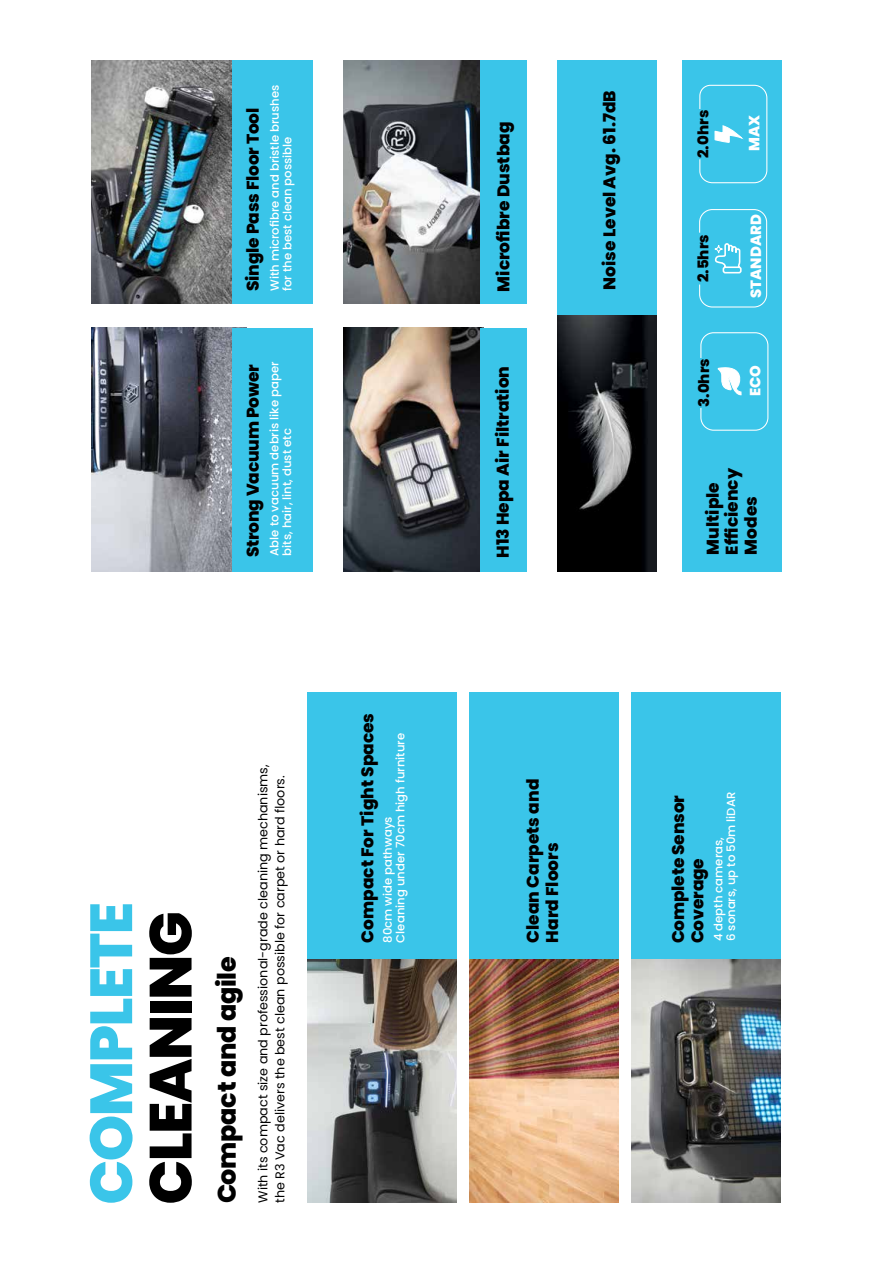
<style>
.page{position:relative;width:893px;height:1263px;background:#fff}
.page>*{position:absolute;margin:0;border:0;box-sizing:border-box;transform-origin:0 0}
.t1{font:800 59.4px "Poppins";letter-spacing:-.03em;color:#3ac5e9}
.t2{font:800 59.4px "Poppins";letter-spacing:-.03em;color:#000}
.t3{font:800 25.5px "Poppins";letter-spacing:-.01em;color:#000}
.t4{font:800 16.95px/19px "Poppins";color:#000}
.t5{font:800 14.85px "Poppins";color:#000}
.t6{font:800 14.85px "Poppins";color:#fff}
.t7{font:12.75px/17px "Poppins";color:#000}
.t8{font:500 11.7px/12.8px "Poppins";color:#fff}
</style>
<div class="page">
<div style="left:308px;top:691px;width:149px;height:268px;background:#3ac5e9"></div>
<div style="left:470px;top:691px;width:149px;height:268px;background:#3ac5e9"></div>
<div style="left:632px;top:691px;width:149px;height:268px;background:#3ac5e9"></div>
<img style="left:343px;top:60px;width:138px;height:244px">
<img style="left:343px;top:328px;width:138px;height:243px">
<img style="left:91px;top:328px;width:141px;height:243px">
<img style="left:91px;top:60px;width:141px;height:244px">
<div style="left:557px;top:60px;width:100px;height:268px;background:#3ac5e9"></div>
<div style="left:232px;top:60px;width:81px;height:244px;background:#3ac5e9"></div>
<div style="left:232px;top:328px;width:81px;height:243px;background:#3ac5e9"></div>
<div style="left:481px;top:328px;width:46px;height:243px;background:#3ac5e9"></div>
<div style="left:481px;top:60px;width:46px;height:244px;background:#3ac5e9"></div>
<img style="left:557px;top:316px;width:100px;height:255px">
<div style="left:683px;top:60px;width:99px;height:511px;background:#3ac5e9"></div>
<img style="left:308px;top:959px;width:149px;height:244px">
<svg style="left:699px;top:84px;width:69px;height:347px"></svg>
<img style="left:632px;top:959px;width:149px;height:244px">
<img style="left:470px;top:959px;width:149px;height:244px">
<p class="t8" style="left:268px;top:291px;width:208px;rotate:-90deg">With microfibre and bristle brushes for the best clean possible</p>
<p class="t4" style="left:245px;top:291px;width:185px;rotate:-90deg">Single Pass Floor Tool</p>
<p class="t8" style="left:268px;top:556px;width:196px;rotate:-90deg">Able to vacuum debris like paper bits, hair, lint, dust etc</p>
<p class="t4" style="left:245px;top:557px;width:195px;rotate:-90deg">Strong Vacuum Power</p>
<h1 class="t1" style="left:84px;top:1204px;width:304px;rotate:-90deg">COMPLETE</h1>
<h1 class="t2" style="left:143px;top:1204px;width:295px;rotate:-90deg">CLEANING</h1>
<h2 class="t3" style="left:215px;top:1203px;width:248px;rotate:-90deg">Compact and agile</h2>
<p class="t7" style="left:255px;top:1203px;width:440px;rotate:-90deg">With its compact size and professional-grade cleaning mechanisms, the R3 Vac delivers the best clean possible for carpet or hard floors.</p>
<p class="t4" style="left:359px;top:942px;width:231px;rotate:-90deg">Compact For Tight Spaces</p>
<p class="t8" style="left:382px;top:942px;width:211px;rotate:-90deg">80cm wide pathways<br>Cleaning under 70cm high furniture</p>
<p class="t4" style="left:494px;top:291px;width:171px;rotate:-90deg">Microfibre Dustbag</p>
<p class="t4" style="left:495px;top:558px;width:194px;rotate:-90deg">H13 Hepa Air Filtration</p>
<p class="t4" style="left:601px;top:290px;width:201px;rotate:-90deg">Noise Level Avg. 61.7dB</p>
<p class="t5" style="left:696px;top:158px;width:49px;rotate:-90deg">2.0hrs</p>
<p class="t5" style="left:696px;top:282px;width:49px;rotate:-90deg">2.5hrs</p>
<p class="t6" style="left:747px;top:151px;width:38px;rotate:-90deg">MAX</p>
<p class="t6" style="left:749px;top:298px;width:85px;rotate:-90deg">STANDARD</p>
<p class="t5" style="left:697px;top:407px;width:50px;rotate:-90deg">3.0hrs</p>
<p class="t6" style="left:748px;top:396px;width:33px;rotate:-90deg">ECO</p>
<p class="t4" style="left:705px;top:554px;width:88px;rotate:-90deg">Multiple<br>Efficiency<br>Modes</p>
<p class="t4" style="left:525px;top:942px;width:165px;rotate:-90deg">Clean Carpets and<br>Hard Floors</p>
<p class="t4" style="left:670px;top:943px;width:150px;rotate:-90deg">Complete Sensor<br>Coverage</p>
<p class="t8" style="left:712px;top:941px;width:151px;rotate:-90deg">4 depth cameras,<br>6 sonars, up to 50m liDAR</p>
</div>
